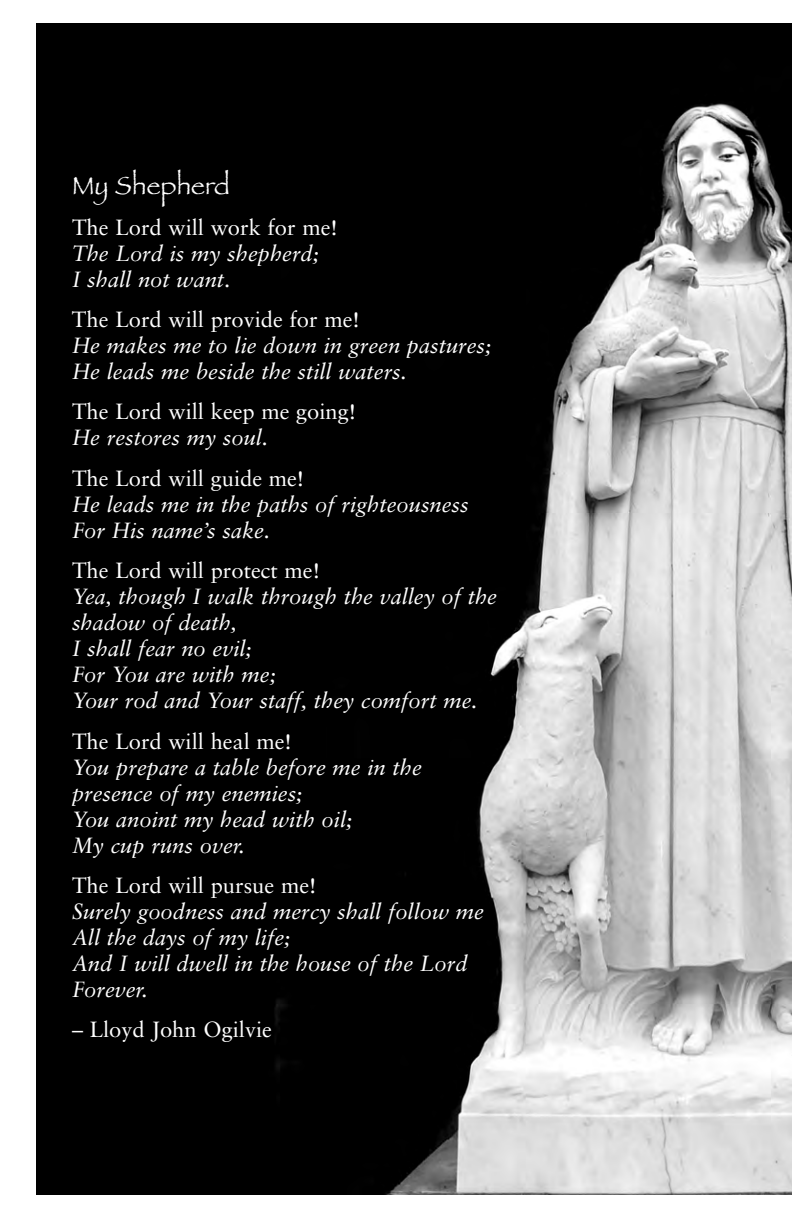
<style>
.page{position:relative;width:792px;height:1224px;background:#fff}
.page>*{position:absolute;margin:0;border:0;box-sizing:border-box;transform-origin:0 0}
.t1{font:26px "Papyrus";color:#fff}
.t2{font:italic 22px/26px "Sabon";color:#fff}
.t3{font:22px "Sabon";color:#fff}
.s1{font-style:normal}
</style>
<div class="page">
<img style="left:36px;top:23px;width:756px;height:1171px">
<p class="t1" style="left:72px;top:170px;width:159px">My Shepherd</p>
<p class="t3" style="left:72px;top:218px;width:267px">The Lord will work for me!</p>
<p class="t2" style="left:72px;top:242px;width:248px">The Lord is my shepherd;<br>I shall not want<span class="s1">.</span></p>
<p class="t3" style="left:72px;top:310px;width:289px">The Lord will provide for me!</p>
<p class="t2" style="left:72px;top:334px;width:421px">He makes me to lie down in green pastures;<br>He leads me beside the still waters.</p>
<p class="t3" style="left:72px;top:403px;width:286px">The Lord will keep me going!</p>
<p class="t2" style="left:72px;top:426px;width:198px">He restores my soul.</p>
<p class="t3" style="left:72px;top:469px;width:234px">The Lord will guide me!</p>
<p class="t2" style="left:72px;top:493px;width:398px">He leads me in the paths of righteousness<br>For His name’s sake.</p>
<p class="t3" style="left:72px;top:561px;width:250px">The Lord will protect me!</p>
<p class="t2" style="left:72px;top:585px;width:427px">Yea, though I walk through the valley of the shadow of death,<br>I shall fear no evil;<br>For You are with me;<br>Your rod and Your staff, they comfort me.</p>
<p class="t3" style="left:72px;top:732px;width:221px">The Lord will heal me!</p>
<p class="t2" style="left:72px;top:756px;width:351px">You prepare a table before me in the presence of my enemies;<br>You anoint my head with oil;<br>My cup runs over.</p>
<p class="t3" style="left:72px;top:876px;width:246px">The Lord will pursue me!</p>
<p class="t2" style="left:72px;top:900px;width:414px">Surely goodness and mercy shall follow me<br>All the days of my life;<br>And I will dwell in the house of the Lord<br>Forever.</p>
<p class="t3" style="left:72px;top:1021px;width:201px">– Lloyd John Ogilvie</p>
</div>
